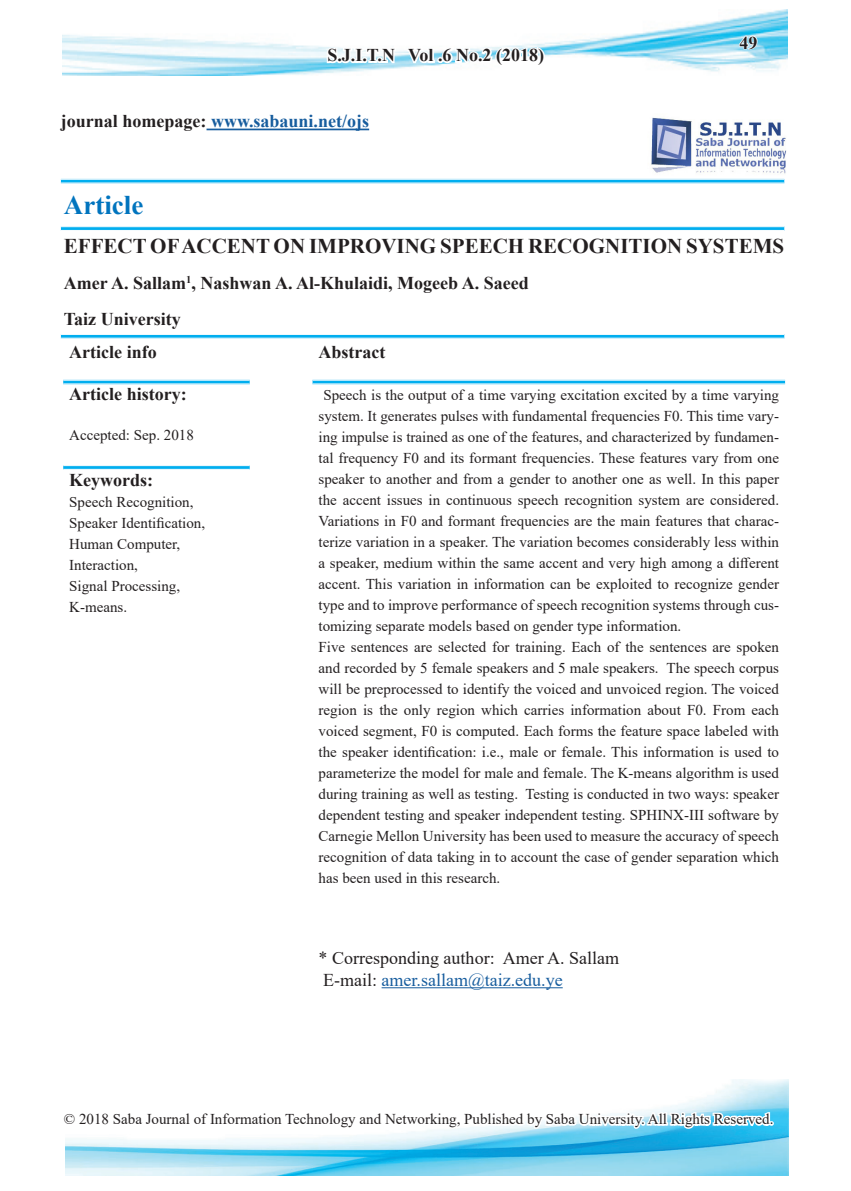
<style>
.page{position:relative;width:851px;height:1191px;background:#fff}
.page>*{position:absolute;margin:0;border:0;box-sizing:border-box;transform-origin:0 0}
.t1{font:700 27px "Times New Roman";color:#0074be}
.t2{font:700 21px "Times New Roman";color:#231f20}
.t3{font:700 18px "Times New Roman";color:#231f20}
.t4{font:700 18px "Times New Roman";color:#175d9e}
.t5{font:18px "Times New Roman";color:#231f20}
.t6{font:18px "Times New Roman";color:#175d9e}
.t7{font:15px/21px "Times New Roman";color:#231f20;text-align:justify}
.s1{color:#231f20}
</style>
<div class="page">
<img style="left:63px;top:10px;width:724px;height:66px">
<svg style="left:324px;top:43px;width:74px;height:23px"></svg>
<svg style="left:405px;top:43px;width:141px;height:33px"></svg>
<svg style="left:737px;top:35px;width:21px;height:15px"></svg>
<img style="left:65px;top:1079px;width:723px;height:96px">
<svg style="left:61px;top:227px;width:723px;height:3px;background:#15b4f0"></svg>
<hr style="left:312px;top:380px;width:473px;height:4px;background:#00aeef">
<hr style="left:63px;top:380px;width:187px;height:4px;background:#00aeef">
<svg style="left:63px;top:466px;width:187px;height:3px"></svg>
<hr style="left:312px;top:380px;width:473px;height:1px;background:#fff">
<hr style="left:312px;top:383px;width:473px;height:1px;background:#fff">
<hr style="left:63px;top:380px;width:187px;height:1px;background:#fff">
<hr style="left:63px;top:383px;width:187px;height:1px;background:#fff">
<hr style="left:381px;top:987px;width:181px;height:1px;background:#175d9e">
<svg style="left:65px;top:1105px;width:711px;height:34px"></svg>
<svg style="left:61px;top:180px;width:723px;height:3px;background:#28baf1"></svg>
<svg style="left:61px;top:335px;width:723px;height:3px;background:#1bb6f0"></svg>
<hr style="left:206px;top:129px;width:163px;height:1px;background:#175d9e">
<img style="left:651px;top:117px;width:135px;height:57px">
<p class="t3" style="left:327px;top:42px;width:218px">S.J.I.T.N Vol .6 No.2 (2018)</p>
<p class="t4" style="left:61px;top:108px;width:310px"><span class="s1">journal homepage:</span> www.sabauni.net/ojs</p>
<p class="t3" style="left:739px;top:30px;width:19px">49</p>
<p class="t1" style="left:64px;top:186px;width:81px">Article</p>
<p class="t2" style="left:64px;top:231px;width:721px">EFFECT OF ACCENT ON IMPROVING SPEECH RECOGNITION SYSTEMS</p>
<p class="t3" style="left:64px;top:270px;width:466px">Amer A. Sallam<sup>1</sup>, Nashwan A. Al-Khulaidi, Mogeeb A. Saeed</p>
<p class="t3" style="left:64px;top:306px;width:118px">Taiz University</p>
<p class="t3" style="left:69px;top:339px;width:89px">Article info</p>
<p class="t3" style="left:318px;top:339px;width:68px">Abstract</p>
<p class="t3" style="left:69px;top:381px;width:119px">Article history:</p>
<p class="t7" style="left:69px;top:424px;width:126px">Accepted: Sep. 2018</p>
<p class="t7" style="left:318px;top:383px;width:462px;text-indent:5px">Speech is the output of a time varying excitation excited by a time varying system. It generates pulses with fundamental frequencies F0. This time vary&shy;ing impulse is trained as one of the features, and characterized by fundamen&shy;tal frequency F0 and its formant frequencies. These features vary from one speaker to another and from a gender to another one as well. In this paper the accent issues in continuous speech recognition system are considered.<br>Variations in F0 and formant frequencies are the main features that charac&shy;terize variation in a speaker. The variation becomes considerably less within a speaker, medium within the same accent and very high among a different accent. This variation in information can be exploited to recognize gender type and to improve performance of speech recognition systems through cus&shy;tomizing separate models based on gender type information.</p>
<p class="t7" style="left:318px;top:635px;width:462px">Five sentences are selected for training. Each of the sentences are spoken and recorded by 5 female speakers and 5 male speakers. The speech corpus will be preprocessed to identify the voiced and unvoiced region. The voiced region is the only region which carries information about F0. From each voiced segment, F0 is computed. Each forms the feature space labeled with the speaker identification: i.e., male or female. This information is used to parameterize the model for male and female. The K-means algorithm is used during training as well as testing. Testing is conducted in two ways: speaker dependent testing and speaker independent testing. SPHINX-III software by Carnegie Mellon University has been used to measure the accuracy of speech recognition of data taking in to account the case of gender separation which has been used in this research.</p>
<p class="t3" style="left:69px;top:467px;width:85px">Keywords:</p>
<p class="t7" style="left:69px;top:491px;width:126px">Speech Recognition,</p>
<p class="t7" style="left:69px;top:512px;width:137px">Speaker Identification,</p>
<p class="t7" style="left:69px;top:533px;width:113px">Human Computer,</p>
<p class="t7" style="left:69px;top:554px;width:70px">Interaction,</p>
<p class="t7" style="left:69px;top:575px;width:112px">Signal Processing,</p>
<p class="t7" style="left:69px;top:596px;width:59px">K-means.</p>
<p class="t5" style="left:318px;top:945px;width:302px">* Corresponding author: Amer A. Sallam</p>
<p class="t6" style="left:323px;top:967px;width:241px"><span class="s1">E-mail:</span> amer.sallam@taiz.edu.ye</p>
<p class="t7" style="left:64px;top:1108px;width:711px">© 2018 Saba Journal of Information Technology and Networking, Published by Saba University. All Rights Reserved.</p>
</div>
